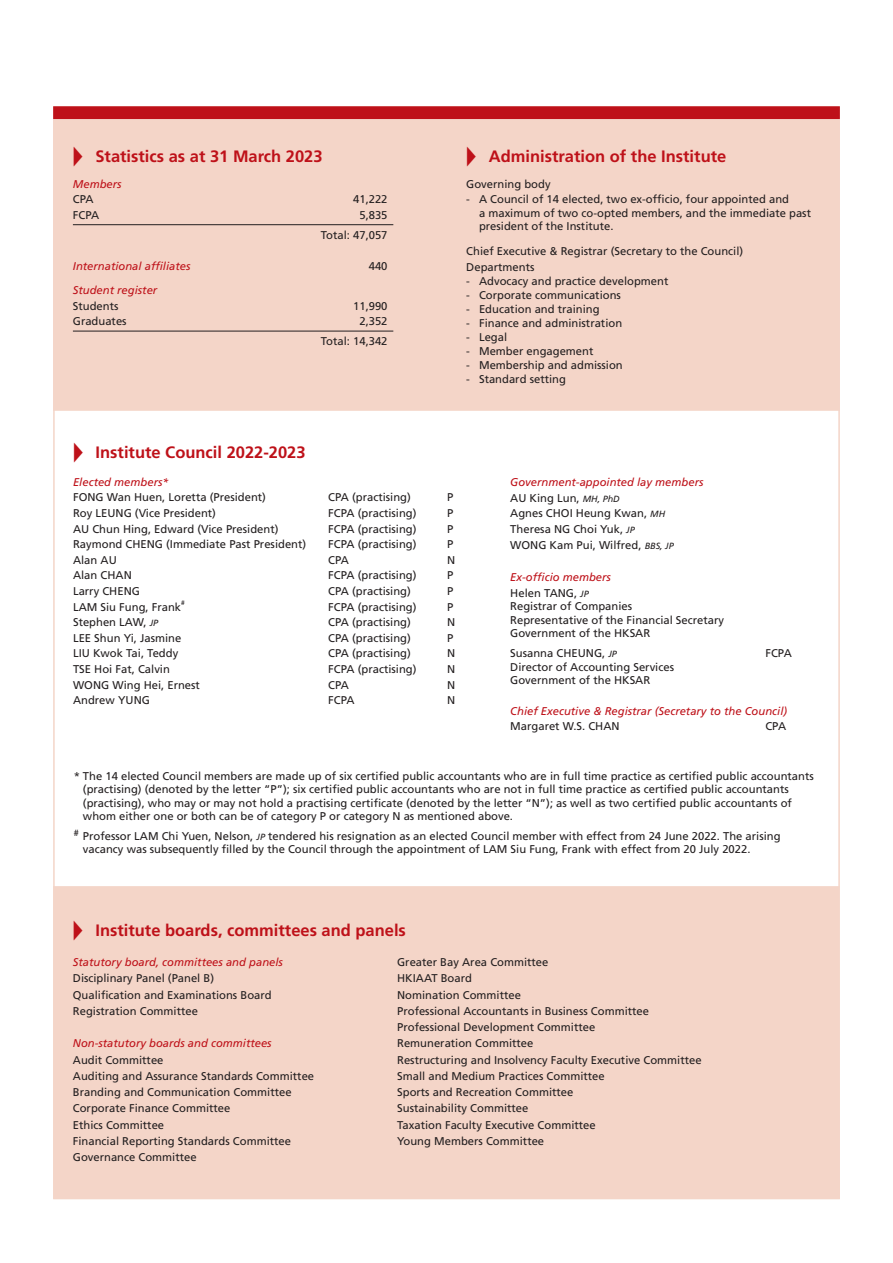
<style>
.page{position:relative;width:893px;height:1263px;background:#fff}
.page>*{position:absolute;margin:0;border:0;box-sizing:border-box;transform-origin:0 0}
.t1{font:700 16.5px "Frutiger";color:#be1119}
.t2{font:11.25px/16.2px "Frutiger";color:#231f20}
.t3{font:italic 11.25px/15.6px "Frutiger";color:#be1119}
.t4{font:6.6px "Frutiger";color:#231f20}
.s1{font-style:italic;font-size:9px}
.s2{font-style:italic;color:#be1119}
.s3{font-style:normal;color:#231f20}
.s4{font-size:9px;color:#231f20}
</style>
<div class="page">
<div style="left:54px;top:887px;width:785px;height:311px;background:#f4d5c8"></div>
<div style="left:53px;top:886px;width:787px;height:313px;border:2px solid #f4d5c8"></div>
<div style="left:53px;top:119px;width:787px;height:292px;background:#f4d5c8"></div>
<div style="left:53px;top:106px;width:787px;height:13px;background:#be1119;border:2px solid #be1119"></div>
<hr style="left:73px;top:331px;width:320px;height:1px;background:#231f20">
<hr style="left:73px;top:224px;width:320px;height:1px;background:#231f20">
<h1 class="t1" style="left:73px;top:147px;width:251px">◆ Statistics as at 31 March 2023</h1>
<p class="t3" style="left:73px;top:176px;width:50px">Members</p>
<p class="t2" style="left:73px;top:191px;width:22px">CPA</p>
<p class="t2" style="left:353px;top:191px;width:36px">41,222</p>
<p class="t2" style="left:73px;top:207px;width:28px">FCPA</p>
<p class="t2" style="left:321px;top:205px;width:68px;line-height:20px;text-align:right">5,835<br>Total: 47,057</p>
<p class="t3" style="left:73px;top:258px;width:119px">International affiliates</p>
<p class="t2" style="left:369px;top:258px;width:20px">440</p>
<p class="t3" style="left:73px;top:283px;width:86px">Student register</p>
<p class="t2" style="left:73px;top:298px;width:47px">Students</p>
<p class="t2" style="left:353px;top:298px;width:36px">11,990</p>
<p class="t2" style="left:73px;top:313px;width:55px">Graduates</p>
<p class="t2" style="left:321px;top:312px;width:68px;line-height:20px;text-align:right">2,352<br>Total: 14,342</p>
<h1 class="t1" style="left:466px;top:147px;width:262px">◆ Administration of the Institute</h1>
<p class="t2" style="left:466px;top:176px;width:86px">Governing body</p>
<p class="t2" style="left:479px;top:193px;width:333px;line-height:13.5px;text-indent:-13px">- A Council of 14 elected, two ex-officio, four appointed and<br>a maximum of two co-opted members, and the immediate past president of the Institute.</p>
<p class="t2" style="left:466px;top:242px;width:278px;line-height:17px">Chief Executive &amp; Registrar (Secretary to the Council)<br>Departments</p>
<p class="t2" style="left:466px;top:273px;width:204px">- Advocacy and practice development</p>
<p class="t2" style="left:466px;top:287px;width:156px">- Corporate communications</p>
<p class="t2" style="left:466px;top:301px;width:135px">- Education and training</p>
<p class="t2" style="left:466px;top:315px;width:157px">- Finance and administration</p>
<p class="t2" style="left:466px;top:329px;width:42px">- Legal</p>
<p class="t2" style="left:466px;top:343px;width:129px">- Member engagement</p>
<p class="t2" style="left:466px;top:357px;width:158px">- Membership and admission</p>
<p class="t2" style="left:466px;top:371px;width:101px">- Standard setting</p>
<h1 class="t1" style="left:73px;top:442px;width:234px">◆ Institute Council 2022-2023</h1>
<p class="t3" style="left:73px;top:474px;width:97px">Elected members*</p>
<p class="t2" style="left:73px;top:489px;width:194px">FONG Wan Huen, Loretta (President)</p>
<p class="t2" style="left:328px;top:489px;width:84px">CPA (practising)</p>
<p class="t2" style="left:447px;top:489px;width:8px">P</p>
<p class="t2" style="left:73px;top:505px;width:144px">Roy LEUNG (Vice President)</p>
<p class="t2" style="left:328px;top:505px;width:90px">FCPA (practising)</p>
<p class="t2" style="left:447px;top:505px;width:8px">P</p>
<p class="t2" style="left:73px;top:521px;width:207px">AU Chun Hing, Edward (Vice President)</p>
<p class="t2" style="left:328px;top:521px;width:90px">FCPA (practising)</p>
<p class="t2" style="left:447px;top:521px;width:8px">P</p>
<p class="t2" style="left:73px;top:536px;width:235px">Raymond CHENG (Immediate Past President)</p>
<p class="t2" style="left:328px;top:536px;width:90px">FCPA (practising)</p>
<p class="t2" style="left:447px;top:536px;width:8px">P</p>
<p class="t2" style="left:73px;top:552px;width:45px">Alan AU</p>
<p class="t2" style="left:328px;top:552px;width:22px">CPA</p>
<p class="t2" style="left:447px;top:552px;width:10px">N</p>
<p class="t2" style="left:73px;top:567px;width:60px">Alan CHAN</p>
<p class="t2" style="left:328px;top:567px;width:90px">FCPA (practising)</p>
<p class="t2" style="left:447px;top:567px;width:8px">P</p>
<p class="t2" style="left:73px;top:583px;width:68px">Larry CHENG</p>
<p class="t2" style="left:328px;top:583px;width:84px">CPA (practising)</p>
<p class="t2" style="left:447px;top:583px;width:8px">P</p>
<p class="t2" style="left:73px;top:599px;width:110px">LAM Siu Fung, Frank</p>
<p class="t4" style="left:181px;top:599px;width:5px">#</p>
<p class="t2" style="left:328px;top:599px;width:90px">FCPA (practising)</p>
<p class="t2" style="left:447px;top:599px;width:8px">P</p>
<p class="t2" style="left:73px;top:614px;width:87px">Stephen LAW, <span class="s1">JP</span></p>
<p class="t2" style="left:328px;top:614px;width:84px">CPA (practising)</p>
<p class="t2" style="left:447px;top:614px;width:10px">N</p>
<p class="t2" style="left:73px;top:630px;width:110px">LEE Shun Yi, Jasmine</p>
<p class="t2" style="left:328px;top:630px;width:84px">CPA (practising)</p>
<p class="t2" style="left:447px;top:630px;width:8px">P</p>
<p class="t2" style="left:73px;top:645px;width:107px">LIU Kwok Tai, Teddy</p>
<p class="t2" style="left:328px;top:645px;width:84px">CPA (practising)</p>
<p class="t2" style="left:447px;top:645px;width:10px">N</p>
<p class="t2" style="left:73px;top:661px;width:98px">TSE Hoi Fat, Calvin</p>
<p class="t2" style="left:328px;top:661px;width:90px">FCPA (practising)</p>
<p class="t2" style="left:447px;top:661px;width:10px">N</p>
<p class="t2" style="left:73px;top:677px;width:128px">WONG Wing Hei, Ernest</p>
<p class="t2" style="left:328px;top:677px;width:22px">CPA</p>
<p class="t2" style="left:447px;top:677px;width:10px">N</p>
<p class="t2" style="left:73px;top:692px;width:78px">Andrew YUNG</p>
<p class="t2" style="left:328px;top:692px;width:28px">FCPA</p>
<p class="t2" style="left:447px;top:692px;width:10px">N</p>
<p class="t2" style="left:510px;top:475px;width:195px;line-height:15.6px"><span class="s2">Government-appointed lay members<br></span>AU King Lun, <span class="s1">MH, PhD<br></span>Agnes CHOI Heung Kwan, <span class="s1">MH<br></span>Theresa NG Choi Yuk, <span class="s1">JP<br></span>WONG Kam Pui, Wilfred, <span class="s1">BBS, JP</span></p>
<p class="t3" style="left:510px;top:570px;width:102px">Ex-officio members<br><span class="s3">Helen TANG,</span> <span class="s4">JP</span></p>
<p class="t2" style="left:510px;top:600px;width:215px;line-height:13.5px">Registrar of Companies<br>Representative of the Financial Secretary<br>Government of the HKSAR</p>
<p class="t2" style="left:510px;top:645px;width:108px">Susanna CHEUNG, <span class="s1">JP</span></p>
<p class="t2" style="left:765px;top:645px;width:28px">FCPA</p>
<p class="t2" style="left:510px;top:660px;width:165px;line-height:13.5px">Director of Accounting Services<br>Government of the HKSAR</p>
<p class="t3" style="left:510px;top:703px;width:278px">Chief Executive &amp; Registrar (Secretary to the Council)</p>
<p class="t2" style="left:510px;top:718px;width:111px">Margaret W.S. CHAN</p>
<p class="t2" style="left:765px;top:718px;width:22px">CPA</p>
<p class="t2" style="left:83px;top:769px;width:732px;line-height:13.5px;text-indent:-9px">* The 14 elected Council members are made up of six certified public accountants who are in full time practice as certified public accountants (practising) (denoted by the letter “P”); six certified public accountants who are not in full time practice as certified public accountants (practising), who may or may not hold a practising certificate (denoted by the letter “N”); as well as two certified public accountants of whom either one or both can be of category P or category N as mentioned above.</p>
<p class="t2" style="left:83px;top:829px;width:699px;line-height:13.5px;text-indent:-9px"><sup>#</sup> Professor LAM Chi Yuen, Nelson, <span class="s1">JP</span> tendered his resignation as an elected Council member with effect from 24 June 2022. The arising vacancy was subsequently filled by the Council through the appointment of LAM Siu Fung, Frank with effect from 20 July 2022.</p>
<h1 class="t1" style="left:73px;top:921px;width:335px">◆ Institute boards, committees and panels</h1>
<p class="t3" style="left:73px;top:954px;width:212px">Statutory board, committees and panels</p>
<p class="t2" style="left:73px;top:970px;width:200px">Disciplinary Panel (Panel B)<br>Qualification and Examinations Board<br>Registration Committee</p>
<p class="t3" style="left:73px;top:1036px;width:200px">Non-statutory boards and committees</p>
<p class="t2" style="left:73px;top:1051px;width:243px">Audit Committee<br>Auditing and Assurance Standards Committee<br>Branding and Communication Committee<br>Corporate Finance Committee<br>Ethics Committee<br>Financial Reporting Standards Committee<br>Governance Committee</p>
<p class="t2" style="left:397px;top:954px;width:306px">Greater Bay Area Committee<br>HKIAAT Board<br>Nomination Committee<br>Professional Accountants in Business Committee Professional Development Committee<br>Remuneration Committee<br>Restructuring and Insolvency Faculty Executive Committee Small and Medium Practices Committee<br>Sports and Recreation Committee<br>Sustainability Committee<br>Taxation Faculty Executive Committee<br>Young Members Committee</p>
</div>
